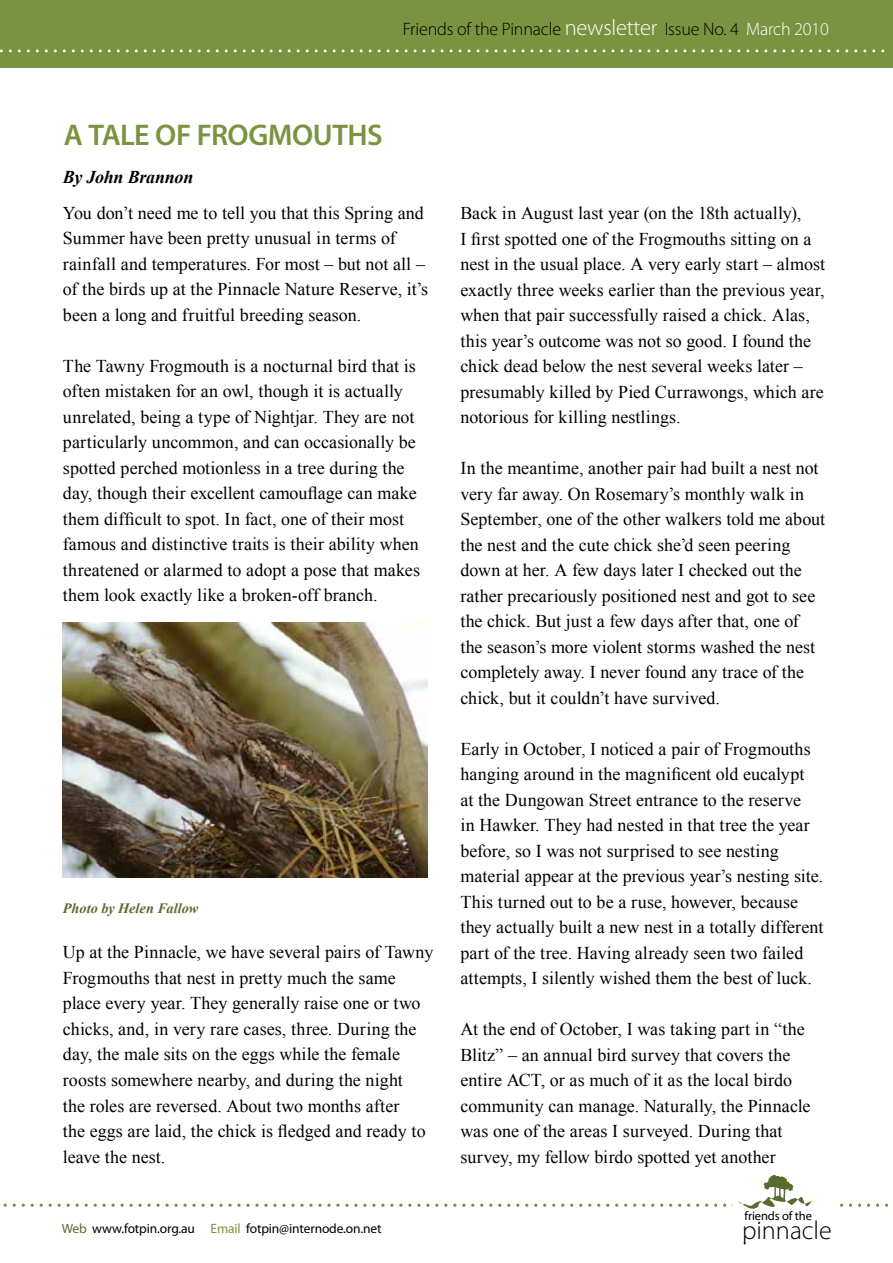
<style>
.page{position:relative;width:893px;height:1263px;background:#fff}
.page>*{position:absolute;margin:0;border:0;box-sizing:border-box;transform-origin:0 0}
.t1{font:600 30px "Myriad Pro";letter-spacing:-.015em;color:#7a9341}
.t2{font:300 26.1px "Myriad Pro";color:#000}
.t3{font:18px/25.5px "Times New Roman";letter-spacing:.005em;color:#000}
.t4{font:300 18px "Myriad Pro";letter-spacing:-.01em;color:#000}
.t5{font:italic 700 18px "Times New Roman";letter-spacing:-.015em;color:#000}
.t6{font:italic 700 14.25px "Times New Roman";color:#576c2c}
.t7{font:13.5px "Myriad Pro";letter-spacing:-.01em;color:#000}
.t8{font:12.45px "Myriad Pro";letter-spacing:-.01em;color:#000}
.s1{font-size:22.5px;color:#fff}
.s2{color:#fff}
.s3{color:#576c2c}
.s4{color:#7a9341}
</style>
<div class="page">
<div style="left:0;top:0;width:893px;height:67px;background:#7a9341"></div>
<svg style="left:3px;top:1174px;width:886px;height:41px"></svg>
<svg style="left:0;top:49px;width:885px;height:3px"></svg>
<img style="left:63px;top:622px;width:364px;height:255px">
<p class="t4" style="left:403px;top:19px;width:428px">Friends of the Pinnacle <span class="s1">newsletter</span> Issue No. 4 <span class="s2">March 2010</span></p>
<h1 class="t1" style="left:64px;top:116px;width:320px">A TALE OF FROGMOUTHS</h1>
<p class="t5" style="left:63px;top:164px;width:132px">By John Brannon</p>
<p class="t3" style="left:63px;top:200px;width:367px">You don’t need me to tell you that this Spring and Summer have been pretty unusual in terms of rainfall and temperatures. For most – but not all – of the birds up at the Pinnacle Nature Reserve, it’s been a long and fruitful breeding season.</p>
<p class="t3" style="left:63px;top:353px;width:359px">The Tawny Frogmouth is a nocturnal bird that is often mistaken for an owl, though it is actually unrelated, being a type of Nightjar. They are not particularly uncommon, and can occasionally be spotted perched motionless in a tree during the day, though their excellent camouflage can make them difficult to spot. In fact, one of their most famous and distinctive traits is their ability when threatened or alarmed to adopt a pose that makes them look exactly like a broken-off branch.</p>
<p class="t6" style="left:63px;top:899px;width:137px">Photo by Helen Fallow</p>
<p class="t3" style="left:63px;top:939px;width:372px">Up at the Pinnacle, we have several pairs of Tawny Frogmouths that nest in pretty much the same place every year. They generally raise one or two chicks, and, in very rare cases, three. During the day, the male sits on the eggs while the female roosts somewhere nearby, and during the night<br>the roles are reversed. About two months after<br>the eggs are laid, the chick is fledged and ready to leave the nest.</p>
<p class="t3" style="left:460px;top:200px;width:366px">Back in August last year (on the 18th actually),<br>I first spotted one of the Frogmouths sitting on a nest in the usual place. A very early start – almost exactly three weeks earlier than the previous year, when that pair successfully raised a chick. Alas, this year’s outcome was not so good. I found the chick dead below the nest several weeks later – presumably killed by Pied Currawongs, which are notorious for killing nestlings.</p>
<p class="t3" style="left:460px;top:455px;width:366px">In the meantime, another pair had built a nest not very far away. On Rosemary’s monthly walk in September, one of the other walkers told me about the nest and the cute chick she’d seen peering down at her. A few days later I checked out the rather precariously positioned nest and got to see the chick. But just a few days after that, one of the season’s more violent storms washed the nest completely away. I never found any trace of the chick, but it couldn’t have survived.</p>
<p class="t3" style="left:460px;top:736px;width:364px">Early in October, I noticed a pair of Frogmouths hanging around in the magnificent old eucalypt<br>at the Dungowan Street entrance to the reserve<br>in Hawker. They had nested in that tree the year before, so I was not surprised to see nesting material appear at the previous year’s nesting site.<br>This turned out to be a ruse, however, because they actually built a new nest in a totally different part of the tree. Having already seen two failed attempts, I silently wished them the best of luck.</p>
<p class="t3" style="left:460px;top:1016px;width:352px">At the end of October, I was taking part in “the Blitz” – an annual bird survey that covers the entire ACT, or as much of it as the local birdo community can manage. Naturally, the Pinnacle was one of the areas I surveyed. During that survey, my fellow birdo spotted yet another</p>
<p class="t8" style="left:744px;top:1208px;width:69px">friends of the</p>
<p class="t7" style="left:62px;top:1220px;width:321px"><span class="s3">Web</span> www.fotpin.org.au <span class="s4">Email</span> fotpin@internode.on.net</p>
<h2 class="t2" style="left:742px;top:1216px;width:91px">pinnacle</h2>
</div>
